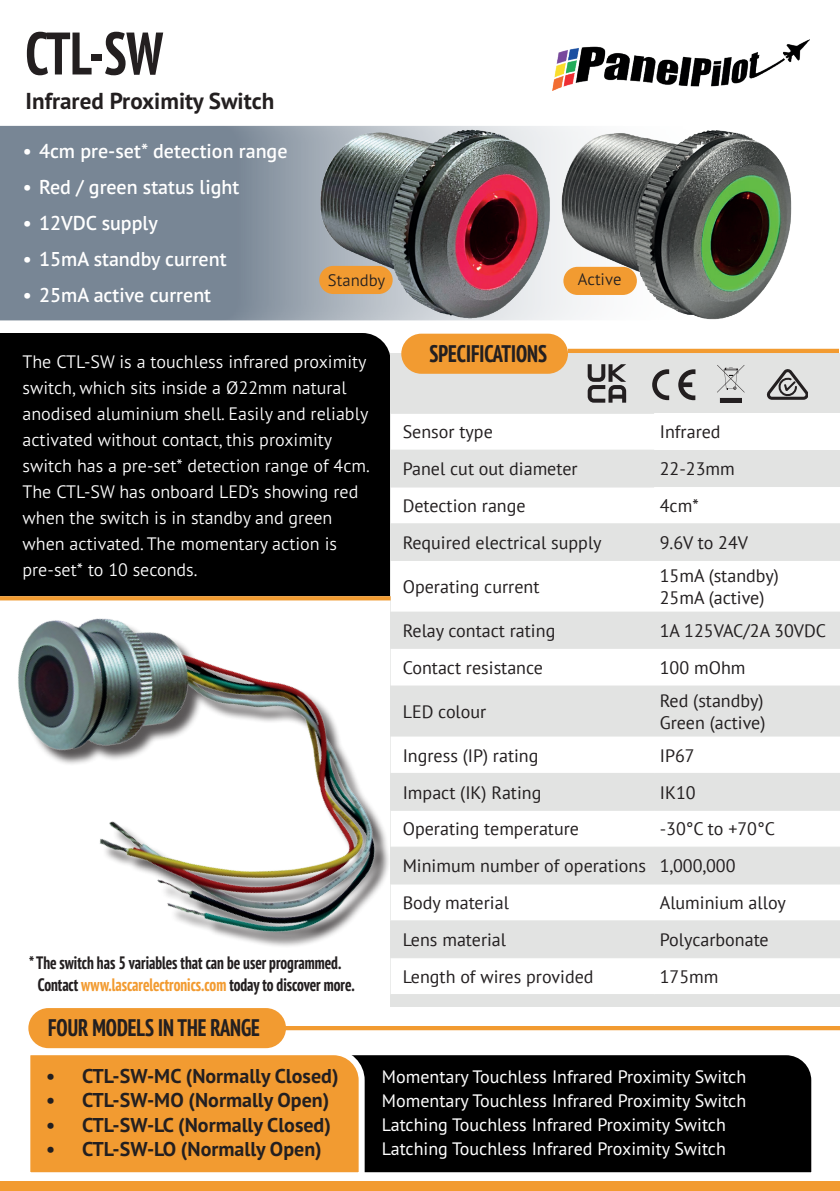
<style>
.page{position:relative;width:840px;height:1191px;background:#fff}
.page>*{position:absolute;margin:0;border:0;box-sizing:border-box;transform-origin:0 0}
.t1{font:700 condensed 59.8px "PT Sans Pro";color:#231f20}
.t2{font:700 condensed 24px "PT Sans Pro";color:#231f20}
.t3{font:700 23px "PT Sans Pro";color:#231f20}
.t4{font:700 20px "PT Sans Pro";color:#231f20}
.t5{font:600 20px "PT Sans Pro";color:#fff}
.t6{font:18px/21.6px "PT Sans";color:#231f20}
.t7{font:300 18px/26px "PT Sans Pro";color:#fff}
.t8{font:18px/24px "PT Sans Pro";color:#fff}
.t9{font:700 condensed 18px/22px "PT Sans Pro";color:#231f20}
.t10{font:300 16.6px "PT Sans Pro";color:#231f20}
.s1{color:#f29b31}
</style>
<div class="page">
<svg style="left:0;top:126px;width:278px;height:194px;background:#798796"></svg>
<div style="left:0;top:333px;width:390px;height:68px;background:#000"></div>
<img style="left:0;top:401px;width:482px;height:623px">
<div style="left:390px;top:354px;width:449px;height:652px;background:#e2e3e2"></div>
<svg style="left:678px;top:369px;width:17px;height:31px"></svg>
<svg style="left:652px;top:369px;width:16px;height:31px"></svg>
<div style="left:719px;top:398px;width:22px;height:5px;background:#231f20"></div>
<svg style="left:717px;top:365px;width:27px;height:27px"></svg>
<svg style="left:766px;top:369px;width:41px;height:31px"></svg>
<svg style="left:391px;top:414px;width:448px;height:580px;fill:#fff"></svg>
<div style="left:653px;top:413px;width:186px;height:37px;background:#fff"></div>
<svg style="left:390px;top:450px;width:449px;height:198px"></svg>
<hr style="left:390px;top:450px;width:263px;height:1px;background:#e2e3e2">
<hr style="left:390px;top:486px;width:263px;height:1px;background:#e2e3e2">
<hr style="left:390px;top:523px;width:263px;height:1px;background:#e2e3e2">
<hr style="left:653px;top:523px;width:186px;height:1px;background:#e2e3e2">
<hr style="left:390px;top:773px;width:263px;height:1px;background:#e2e3e2">
<hr style="left:653px;top:773px;width:186px;height:1px;background:#e2e3e2">
<hr style="left:390px;top:810px;width:263px;height:1px;background:#e2e3e2">
<hr style="left:653px;top:810px;width:186px;height:1px;background:#e2e3e2">
<hr style="left:390px;top:846px;width:263px;height:1px;background:#e2e3e2">
<hr style="left:653px;top:846px;width:186px;height:1px;background:#e2e3e2">
<hr style="left:390px;top:883px;width:263px;height:1px;background:#e2e3e2">
<hr style="left:653px;top:883px;width:186px;height:1px;background:#e2e3e2">
<hr style="left:390px;top:920px;width:263px;height:1px;background:#e2e3e2">
<hr style="left:653px;top:920px;width:186px;height:1px;background:#e2e3e2">
<hr style="left:390px;top:957px;width:263px;height:1px;background:#e2e3e2">
<hr style="left:653px;top:957px;width:186px;height:1px;background:#e2e3e2">
<div style="left:401px;top:334px;width:166px;height:40px;background:#f29b31;border-radius:20px"></div>
<svg style="left:587px;top:364px;width:39px;height:39px"></svg>
<hr style="left:567px;top:349px;width:271px;height:4px;background:#f29b31">
<svg style="left:0;top:596px;width:390px;height:4px;background:#ef9d38"></svg>
<img style="left:278px;top:125px;width:289px;height:223px">
<div style="left:319px;top:266px;width:73px;height:28px;background:#f29b31;border-radius:14px"></div>
<img style="left:439px;top:125px;width:353px;height:201px">
<div style="left:563px;top:267px;width:73px;height:28px;background:#f29b31;border-radius:14px"></div>
<img style="left:552px;top:40px;width:257px;height:51px">
<div style="left:0;top:1181px;width:839px;height:10px;background:#f29b31"></div>
<div style="left:367px;top:1055px;width:445px;height:118px;background:#000"></div>
<svg style="left:30px;top:1046px;width:337px;height:127px;background:#f0a242"></svg>
<hr style="left:56px;top:1026px;width:783px;height:4px;background:#f29b31">
<div style="left:28px;top:1008px;width:258px;height:40px;background:#f29b31;border-radius:20px"></div>
<h1 class="t1" style="left:26px;top:14px;width:139px">CTL-SW</h1>
<p class="t3" style="left:26px;top:85px;width:250px">Infrared Proximity Switch</p>
<p class="t5" style="left:23px;top:138px;width:266px">• 4cm pre-set* detection range</p>
<p class="t5" style="left:23px;top:174px;width:218px">• Red / green status light</p>
<p class="t5" style="left:23px;top:210px;width:136px">• 12VDC supply</p>
<p class="t5" style="left:23px;top:246px;width:205px">• 15mA standby current</p>
<p class="t5" style="left:23px;top:282px;width:190px">• 25mA active current</p>
<p class="t10" style="left:328px;top:269px;width:59px">Standby</p>
<p class="t10" style="left:577px;top:269px;width:45px">Active</p>
<p class="t7" style="left:22px;top:348px;width:348px">The CTL-SW is a touchless infrared proximity switch, which sits inside a Ø22mm natural anodised aluminium shell. Easily and reliably activated without contact, this proximity switch has a pre-set* detection range of 4cm.<br>The CTL-SW has onboard LED’s showing red when the switch is in standby and green when activated. The momentary action is pre-set* to 10 seconds.</p>
<p class="t9" style="left:38px;top:951px;width:318px;text-indent:-9px">* The switch has 5 variables that can be user programmed.<br>Contact <span class="s1">www.lascarelectronics.com</span> today to discover more.</p>
<h2 class="t2" style="left:48px;top:1011px;width:213px">FOUR MODELS IN THE RANGE</h2>
<p class="t4" style="left:46px;top:1063px;width:294px">• CTL-SW-MC (Normally Closed)</p>
<p class="t4" style="left:46px;top:1087px;width:285px">• CTL-SW-MO (Normally Open)</p>
<p class="t4" style="left:46px;top:1111px;width:286px">• CTL-SW-LC (Normally Closed)</p>
<p class="t4" style="left:46px;top:1135px;width:277px">• CTL-SW-LO (Normally Open)</p>
<h2 class="t2" style="left:429px;top:337px;width:119px">SPECIFICATIONS</h2>
<p class="t6" style="left:402px;top:421px;width:92px">Sensor type</p>
<p class="t6" style="left:659px;top:421px;width:62px">Infrared</p>
<p class="t6" style="left:402px;top:458px;width:176px">Panel cut out diameter</p>
<p class="t6" style="left:659px;top:458px;width:76px">22-23mm</p>
<p class="t6" style="left:402px;top:494px;width:124px">Detection range</p>
<p class="t6" style="left:659px;top:494px;width:40px">4cm*</p>
<p class="t6" style="left:402px;top:531px;width:200px">Required electrical supply</p>
<p class="t6" style="left:659px;top:531px;width:90px">9.6V to 24V</p>
<p class="t6" style="left:402px;top:575px;width:138px">Operating current</p>
<p class="t6" style="left:659px;top:564px;width:120px">15mA (standby)<br>25mA (active)</p>
<p class="t6" style="left:402px;top:619px;width:154px">Relay contact rating</p>
<p class="t6" style="left:659px;top:619px;width:168px">1A 125VAC/2A 30VDC</p>
<p class="t6" style="left:402px;top:656px;width:142px">Contact resistance</p>
<p class="t6" style="left:659px;top:656px;width:87px">100 mOhm</p>
<p class="t6" style="left:402px;top:700px;width:85px">LED colour</p>
<p class="t6" style="left:659px;top:689px;width:107px">Red (standby)<br>Green (active)</p>
<p class="t6" style="left:402px;top:744px;width:137px">Ingress (IP) rating</p>
<p class="t6" style="left:659px;top:744px;width:36px">IP67</p>
<p class="t6" style="left:402px;top:781px;width:140px">Impact (IK) Rating</p>
<p class="t6" style="left:659px;top:781px;width:37px">IK10</p>
<p class="t6" style="left:402px;top:818px;width:178px">Operating temperature</p>
<p class="t6" style="left:402px;top:810px;width:373px;line-height:36.8px;text-indent:257px">-30°C to +70°C<br>Minimum number of operations 1,000,000<br>Body material</p>
<p class="t6" style="left:659px;top:891px;width:127px">Aluminium alloy</p>
<p class="t6" style="left:402px;top:928px;width:105px">Lens material</p>
<p class="t6" style="left:659px;top:928px;width:110px">Polycarbonate</p>
<p class="t6" style="left:402px;top:965px;width:192px">Length of wires provided</p>
<p class="t6" style="left:659px;top:965px;width:60px">175mm</p>
<p class="t8" style="left:381px;top:1064px;width:366px">Momentary Touchless Infrared Proximity Switch Momentary Touchless Infrared Proximity Switch Latching Touchless Infrared Proximity Switch Latching Touchless Infrared Proximity Switch</p>
</div>
